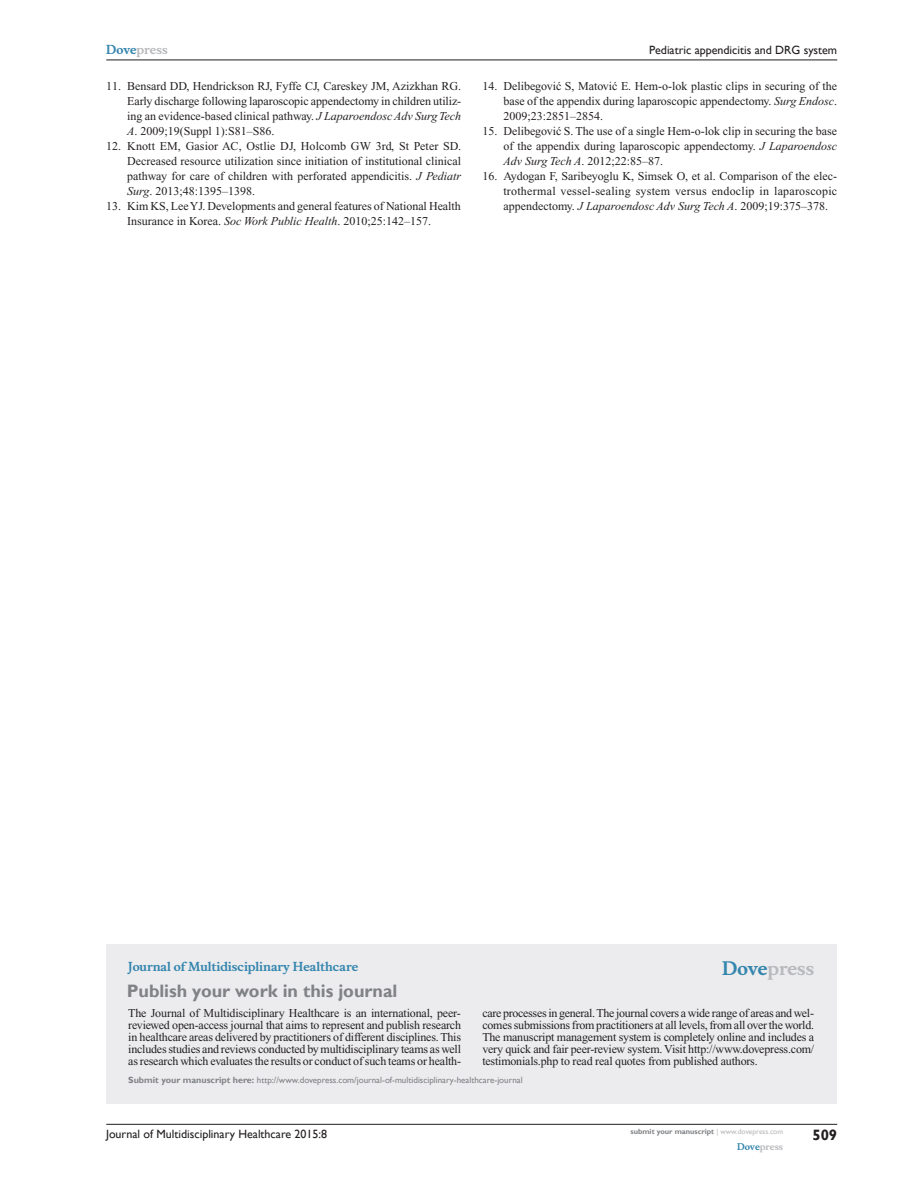
<style>
.page{position:relative;width:918px;height:1188px;background:#fff}
.page>*{position:absolute;margin:0;border:0;box-sizing:border-box;transform-origin:0 0}
.PromBx-H1{font:700 18px "Gill Sans";color:#808285}
.PromBx-Brand{font:700 18px "Musee";color:#b8b9bc}
.t1{font:700 15px "Gill Sans";color:#231f20}
.RefNL2{font:12px/15px "Times New Roman";color:#231f20;text-align:justify}
.PromBx-Tx{font:12px/12px "Times New Roman";letter-spacing:-.015em;color:#231f20;text-align:justify}
.t2{font:12px "Gill Sans";color:#231f20}
.PromBx-JrnlName{font:700 12px "Musee";color:#3485ae}
.t3{font:700 12px "Musee";color:#b8b9bc}
.PromBx-SubmitMssWebA{font:9px "Gill Sans";color:#808285}
.t4{font:700 9px "Musee";color:#b8b9bc}
.t5{font:700 7.5px "Gill Sans";color:#808285}
.s1{color:#3485ae}
.s2{font-style:italic}
.s3{font-style:inherit}
.s4{font-weight:700}
.s5{font-weight:400;color:#b8b9bc}
</style>
<div class="page">
<div style="left:106px;top:944px;width:731px;height:159px;background:#ececee"></div>
<hr style="left:106px;top:1124px;width:731px;height:1px;background:#231f20">
<hr style="left:106px;top:60px;width:731px;height:1px;background:#231f20">
<p class="t3" style="left:106px;top:43px;width:63px"><span class="s1">Dove</span>press</p>
<p class="RefNL2" style="left:127px;top:79px;width:335px;text-indent:-21px">11. Bensard DD, Hendrickson RJ, Fyffe CJ, Careskey JM, Azizkhan RG.<br>Early discharge following laparoscopic appendectomy in children utiliz&shy;ing an evidence-based clinical pathway. <span class="s2">J Laparoendosc Adv Surg Tech A</span>. 2009;19(Suppl 1):S81–S86.</p>
<p class="RefNL2" style="left:127px;top:139px;width:335px;text-indent:-21px">12. Knott EM, Gasior AC, Ostlie DJ, Holcomb GW 3rd, St Peter SD.<br>Decreased resource utilization since initiation of institutional clinical pathway for care of children with perforated appendicitis. <span class="s2">J Pediatr Surg</span>. 2013;48:1395–1398.</p>
<p class="RefNL2" style="left:127px;top:199px;width:335px;text-indent:-21px">13. Kim KS, Lee YJ. Developments and general features of National Health<br>Insurance in Korea. <span class="s2">Soc Work Public Health</span>. 2010;25:142–157.</p>
<p class="t2" style="left:649px;top:43px;width:189px">Pediatric appendicitis and DRG system</p>
<p class="RefNL2" style="left:503px;top:79px;width:335px;text-indent:-21px">14. Delibegovi<span class="s3">ć</span> S, Matovi<span class="s3">ć</span> E. Hem-o-lok plastic clips in securing of the base of the appendix during laparoscopic appendectomy. <span class="s2">Surg Endosc</span>.<br>2009;23:2851–2854.</p>
<p class="RefNL2" style="left:503px;top:124px;width:335px;text-indent:-21px">15. Delibegovi<span class="s3">ć</span> S. The use of a single Hem-o-lok clip in securing the base of the appendix during laparoscopic appendectomy. <span class="s2">J Laparoendosc Adv Surg Tech A</span>. 2012;22:85–87.</p>
<p class="RefNL2" style="left:503px;top:169px;width:335px;text-indent:-21px">16. Aydogan F, Saribeyoglu K, Simsek O, et al. Comparison of the elec&shy;trothermal vessel-sealing system versus endoclip in laparoscopic appendectomy. <span class="s2">J Laparoendosc Adv Surg Tech A</span>. 2009;19:375–378.</p>
<p class="PromBx-JrnlName" style="left:128px;top:959px;width:231px">Journal of Multidisciplinary Healthcare</p>
<p class="PromBx-H1" style="left:127px;top:980px;width:272px">Publish your work in this journal</p>
<p class="PromBx-Brand" style="left:722px;top:958px;width:94px"><span class="s1">Dove</span>press</p>
<p class="PromBx-Tx" style="left:128px;top:1007px;width:334px">The Journal of Multidisciplinary Healthcare is an international, peer&shy;reviewed open-access journal that aims to represent and publish research in healthcare areas delivered by practitioners of different disciplines. This includes studies and reviews conducted by multidisciplinary teams as well as research which evaluates the results or conduct of such teams or health-</p>
<p class="PromBx-Tx" style="left:482px;top:1007px;width:333px">care processes in general. The journal covers a wide range of areas and wel&shy;comes submissions from practitioners at all levels, from all over the world.<br>The manuscript management system is completely online and includes a very quick and fair peer-review system. Visit http://www.dovepress.com/ testimonials.php to read real quotes from published authors.</p>
<p class="PromBx-SubmitMssWebA" style="left:128px;top:1075px;width:396px"><span class="s4">Submit your manuscript here:</span> http://www.dovepress.com/journal-of-multidisciplinary-healthcare-journal</p>
<p class="t2" style="left:106px;top:1127px;width:222px">Journal of Multidisciplinary Healthcare 2015:8</p>
<p class="t5" style="left:631px;top:1127px;width:154px">submit your manuscript <span class="s5">| www.dovepress.com</span></p>
<p class="t4" style="left:737px;top:1141px;width:48px"><span class="s1">Dove</span>press</p>
<p class="t1" style="left:812px;top:1126px;width:26px">509</p>
</div>
